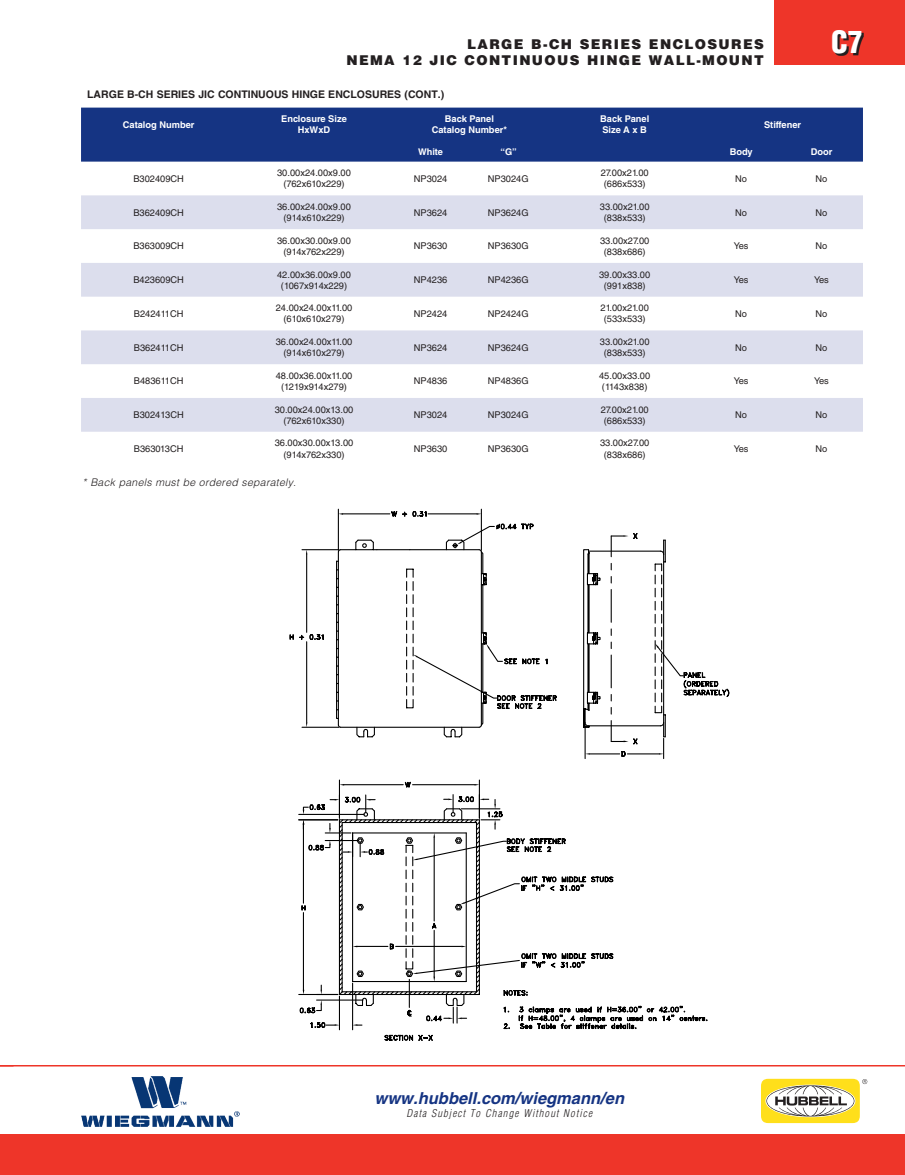
<style>
.page{position:relative;width:905px;height:1175px;background:#fff}
.page>*{position:absolute;margin:0;border:0;box-sizing:border-box;transform-origin:0 0}
.section_tab_number{font:900 condensed 30px "Helvetica LT Std";color:#fff}
.t1{font:italic 700 16.5px "Helvetica";color:#153483}
.Product_designation{font:900 13.5px "Helvetica LT Std";letter-spacing:.1em;color:#231f20}
.chart_heads{font:700 10.5px "Helvetica LT Std";color:#231f20}
.footnotes{font:italic 300 10.5px "Helvetica LT Std";letter-spacing:.025em;color:#231f20}
.t2{font:italic 300 condensed 10.5px "Helvetica LT Std";letter-spacing:.105em;color:#231f20}
.t3{font:9.3px "Helvetica LT Std";color:#231f20}
.t4{font:700 9.3px/11.1px "Helvetica LT Std";color:#fff;text-align:center}
.t5{font:700 9.15px "Helvetica LT Std";color:#fff}
</style>
<div class="page">
<img style="left:82px;top:1076px;width:157px;height:50px">
<div style="left:761px;top:1078px;width:98px;height:45px;background:#ffdf1b;border-radius:7px"></div>
<svg style="left:766px;top:1085px;width:88px;height:31px;background:#cbc5a5"></svg>
<svg style="left:862px;top:1079px;width:5px;height:5px"></svg>
<div style="left:774px;top:0;width:130px;height:64px;background:#ee3529"></div>
<svg style="left:834px;top:32px;width:29px;height:24px"></svg>
<hr style="left:0;top:1065px;width:904px;height:1px;background:#ee3529">
<div style="left:0;top:1134px;width:904px;height:40px;background:#ee3529"></div>
<div style="left:81px;top:108px;width:781px;height:54px;background:#153483"></div>
<svg style="left:81px;top:195px;width:781px;height:237px;fill:#dcdeed"></svg>
<svg style="left:289px;top:508px;width:440px;height:532px"></svg>
<p class="Product_designation" style="left:467px;top:35px;width:298px">LARGE B-CH SERIES ENCLOSURES</p>
<p class="Product_designation" style="left:346px;top:51px;width:419px">NEMA 12 JIC CONTINUOUS HINGE WALL-MOUNT</p>
<p class="section_tab_number" style="left:831px;top:23px;width:33px">C7</p>
<p class="chart_heads" style="left:87px;top:88px;width:358px">LARGE B-CH SERIES JIC CONTINUOUS HINGE ENCLOSURES (CONT.)</p>
<p class="t4" style="left:123px;top:119px;width:73px">Catalog Number</p>
<p class="t4" style="left:281px;top:113px;width:67px">Enclosure Size</p>
<p class="t4" style="left:298px;top:124px;width:34px">HxWxD</p>
<p class="t4" style="left:431px;top:113px;width:77px">Back Panel<br>Catalog Number*</p>
<p class="t4" style="left:600px;top:113px;width:51px;text-align:left">Back Panel<br>Size A x B</p>
<p class="t4" style="left:764px;top:119px;width:39px">Stiffener</p>
<p class="t5" style="left:418px;top:146px;width:26px">White</p>
<p class="t5" style="left:500px;top:146px;width:18px">“G”</p>
<p class="t4" style="left:729px;top:146px;width:25px">Body</p>
<p class="t4" style="left:810px;top:146px;width:23px">Door</p>
<p class="t3" style="left:133px;top:173px;width:52px">B302409CH</p>
<p class="t3" style="left:277px;top:168px;width:75px">30.00x24.00x9.00</p>
<p class="t3" style="left:283px;top:179px;width:63px">(762x610x229)</p>
<p class="t3" style="left:414px;top:173px;width:35px">NP3024</p>
<p class="t3" style="left:488px;top:173px;width:42px">NP3024G</p>
<p class="t3" style="left:600px;top:168px;width:49px">27.00x21.00</p>
<p class="t3" style="left:603px;top:179px;width:43px">(686x533)</p>
<p class="t3" style="left:735px;top:173px;width:13px">No</p>
<p class="t3" style="left:815px;top:173px;width:13px">No</p>
<p class="t3" style="left:133px;top:207px;width:52px">B362409CH</p>
<p class="t3" style="left:277px;top:201px;width:75px">36.00x24.00x9.00</p>
<p class="t3" style="left:283px;top:212px;width:63px">(914x610x229)</p>
<p class="t3" style="left:414px;top:207px;width:35px">NP3624</p>
<p class="t3" style="left:488px;top:207px;width:42px">NP3624G</p>
<p class="t3" style="left:600px;top:201px;width:51px">33.00x21.00</p>
<p class="t3" style="left:603px;top:212px;width:43px">(838x533)</p>
<p class="t3" style="left:735px;top:207px;width:13px">No</p>
<p class="t3" style="left:815px;top:207px;width:13px">No</p>
<p class="t3" style="left:133px;top:241px;width:52px">B363009CH</p>
<p class="t3" style="left:277px;top:235px;width:75px">36.00x30.00x9.00</p>
<p class="t3" style="left:283px;top:246px;width:63px">(914x762x229)</p>
<p class="t3" style="left:414px;top:241px;width:35px">NP3630</p>
<p class="t3" style="left:488px;top:241px;width:42px">NP3630G</p>
<p class="t3" style="left:600px;top:235px;width:51px">33.00x27.00</p>
<p class="t3" style="left:603px;top:246px;width:43px">(838x686)</p>
<p class="t3" style="left:733px;top:241px;width:16px">Yes</p>
<p class="t3" style="left:815px;top:241px;width:13px">No</p>
<p class="t3" style="left:133px;top:274px;width:52px">B423609CH</p>
<p class="t3" style="left:277px;top:269px;width:75px">42.00x36.00x9.00</p>
<p class="t3" style="left:281px;top:280px;width:68px">(1067x914x229)</p>
<p class="t3" style="left:414px;top:274px;width:35px">NP4236</p>
<p class="t3" style="left:488px;top:274px;width:42px">NP4236G</p>
<p class="t3" style="left:599px;top:269px;width:53px">39.00x33.00</p>
<p class="t3" style="left:603px;top:280px;width:43px">(991x838)</p>
<p class="t3" style="left:733px;top:274px;width:16px">Yes</p>
<p class="t3" style="left:814px;top:274px;width:16px">Yes</p>
<p class="t3" style="left:134px;top:308px;width:51px">B242411CH</p>
<p class="t3" style="left:276px;top:303px;width:78px">24.00x24.00x11.00</p>
<p class="t3" style="left:283px;top:314px;width:62px">(610x610x279)</p>
<p class="t3" style="left:414px;top:308px;width:35px">NP2424</p>
<p class="t3" style="left:488px;top:308px;width:42px">NP2424G</p>
<p class="t3" style="left:600px;top:303px;width:50px">21.00x21.00</p>
<p class="t3" style="left:603px;top:314px;width:43px">(533x533)</p>
<p class="t3" style="left:735px;top:308px;width:13px">No</p>
<p class="t3" style="left:815px;top:308px;width:13px">No</p>
<p class="t3" style="left:134px;top:342px;width:51px">B362411CH</p>
<p class="t3" style="left:276px;top:336px;width:78px">36.00x24.00x11.00</p>
<p class="t3" style="left:283px;top:347px;width:63px">(914x610x279)</p>
<p class="t3" style="left:414px;top:342px;width:35px">NP3624</p>
<p class="t3" style="left:488px;top:342px;width:42px">NP3624G</p>
<p class="t3" style="left:600px;top:336px;width:51px">33.00x21.00</p>
<p class="t3" style="left:603px;top:347px;width:43px">(838x533)</p>
<p class="t3" style="left:735px;top:342px;width:13px">No</p>
<p class="t3" style="left:815px;top:342px;width:13px">No</p>
<p class="t3" style="left:134px;top:376px;width:51px">B483611CH</p>
<p class="t3" style="left:276px;top:370px;width:78px">48.00x36.00x11.00</p>
<p class="t3" style="left:281px;top:381px;width:67px">(1219x914x279)</p>
<p class="t3" style="left:414px;top:376px;width:35px">NP4836</p>
<p class="t3" style="left:488px;top:376px;width:42px">NP4836G</p>
<p class="t3" style="left:599px;top:370px;width:53px">45.00x33.00</p>
<p class="t3" style="left:602px;top:381px;width:47px">(1143x838)</p>
<p class="t3" style="left:733px;top:376px;width:16px">Yes</p>
<p class="t3" style="left:814px;top:376px;width:16px">Yes</p>
<p class="t3" style="left:134px;top:409px;width:52px">B302413CH</p>
<p class="t3" style="left:275px;top:404px;width:80px">30.00x24.00x13.00</p>
<p class="t3" style="left:283px;top:415px;width:63px">(762x610x330)</p>
<p class="t3" style="left:414px;top:409px;width:35px">NP3024</p>
<p class="t3" style="left:488px;top:409px;width:42px">NP3024G</p>
<p class="t3" style="left:600px;top:404px;width:49px">27.00x21.00</p>
<p class="t3" style="left:603px;top:415px;width:43px">(686x533)</p>
<p class="t3" style="left:735px;top:409px;width:13px">No</p>
<p class="t3" style="left:815px;top:409px;width:13px">No</p>
<p class="t3" style="left:134px;top:443px;width:51px">B363013CH</p>
<p class="t3" style="left:275px;top:438px;width:80px">36.00x30.00x13.00</p>
<p class="t3" style="left:283px;top:449px;width:63px">(914x762x330)</p>
<p class="t3" style="left:414px;top:443px;width:35px">NP3630</p>
<p class="t3" style="left:488px;top:443px;width:42px">NP3630G</p>
<p class="t3" style="left:600px;top:438px;width:51px">33.00x27.00</p>
<p class="t3" style="left:603px;top:449px;width:43px">(838x686)</p>
<p class="t3" style="left:733px;top:443px;width:16px">Yes</p>
<p class="t3" style="left:815px;top:443px;width:13px">No</p>
<p class="footnotes" style="left:82px;top:475px;width:215px">* Back panels must be ordered separately.</p>
<h2 class="t1" style="left:374px;top:1088px;width:251px">www.hubbell.com/wiegmann/en</h2>
<p class="t2" style="left:406px;top:1106px;width:187px">Data Subject To Change Without Notice</p>
</div>
